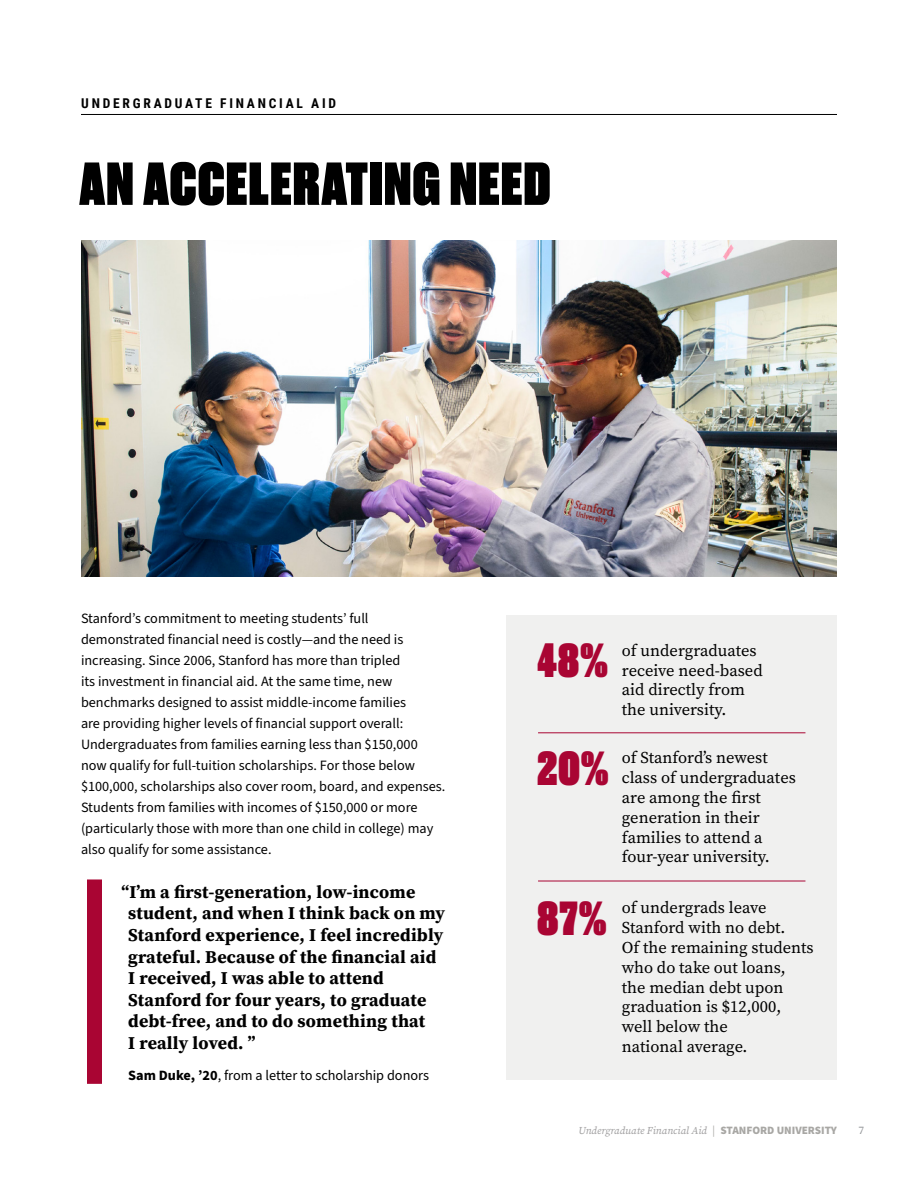
<style>
.page{position:relative;width:918px;height:1188px;background:#fff}
.page>*{position:absolute;margin:0;border:0;box-sizing:border-box;transform-origin:0 0}
.t1{font:57px "Druk Super";letter-spacing:.03em;color:#000}
.t2{font:45px "Druk Super";color:#a90533}
.t3{font:18px/21.6px "Source Serif Variable";letter-spacing:.01em;color:#000}
.t4{font:16.5px/19.8px "Source Serif Pro";color:#000}
.t5{font:14.25px/21px "Source Sans 3";color:#000}
.t6{font:14.25px "Source Sans Pro";color:#000}
.t7{font:700 13.5px "Roboto Condensed";letter-spacing:.205em;color:#000}
.t8{font:11.25px "Source Serif Variable";color:#939598}
.t9{font:italic 10.5px "Source Serif Variable";color:#a09fa0}
.s1{font-weight:700}
.s2{font-size:11.25px;color:#a8a7a4}
.s3{font-family:"Source Sans Variable";font-style:normal;font-size:11.25px;color:#a8a7a4}
</style>
<div class="page">
<div style="left:87px;top:879px;width:15px;height:205px;background:#a90533"></div>
<img style="left:81px;top:240px;width:756px;height:337px">
<hr style="left:81px;top:114px;width:756px;height:1px;background:#000">
<div style="left:507px;top:615px;width:330px;height:465px;background:#f0f0ef"></div>
<hr style="left:538px;top:732px;width:267px;height:1px;background:#a90533">
<hr style="left:538px;top:881px;width:267px;height:1px;background:#a90533">
<p class="t7" style="left:81px;top:94px;width:256px">UNDERGRADUATE FINANCIAL AID</p>
<h1 class="t1" style="left:80px;top:143px;width:472px">AN ACCELERATING NEED</h1>
<p class="t5" style="left:81px;top:608px;width:366px">Stanford’s commitment to meeting students’ full demonstrated financial need is costly—and the need is increasing. Since 2006, Stanford has more than tripled<br>its investment in financial aid. At the same time, new benchmarks designed to assist middle-income families<br>are providing higher levels of financial support overall:<br>Undergraduates from families earning less than $150,000 now qualify for full-tuition scholarships. For those below $100,000, scholarships also cover room, board, and expenses.<br>Students from families with incomes of $150,000 or more (particularly those with more than one child in college) may also qualify for some assistance.</p>
<p class="t3" style="left:128px;top:881px;width:318px;text-indent:-7px">“I’m a first-generation, low-income student, and when I think back on my Stanford experience, I feel incredibly grateful. Because of the financial aid I received, I was able to attend Stanford for four years, to graduate debt-free, and to do something that<br>I really loved. ”</p>
<p class="t6" style="left:128px;top:1066px;width:302px"><span class="s1">Sam Duke, ’20</span>, from a letter to scholarship donors</p>
<h2 class="t2" style="left:537px;top:629px;width:72px">48%</h2>
<h2 class="t2" style="left:537px;top:736px;width:73px">20%</h2>
<h2 class="t2" style="left:537px;top:886px;width:71px">87%</h2>
<p class="t4" style="left:622px;top:640px;width:142px">of undergraduates receive need-based aid directly from the university.</p>
<p class="t4" style="left:622px;top:748px;width:176px">of Stanford’s newest class of undergraduates are among the first generation in their families to attend a four-year university.</p>
<p class="t4" style="left:622px;top:898px;width:193px">of undergrads leave<br>Stanford with no debt.<br>Of the remaining students who do take out loans,<br>the median debt upon graduation is $12,000, well below the<br>national average.</p>
<p class="t9" style="left:579px;top:1123px;width:260px">Undergraduate Financial Aid <span class="s2">|</span> <span class="s3">STANFORD UNIVERSITY</span></p>
<p class="t8" style="left:858px;top:1123px;width:7px">7</p>
</div>
